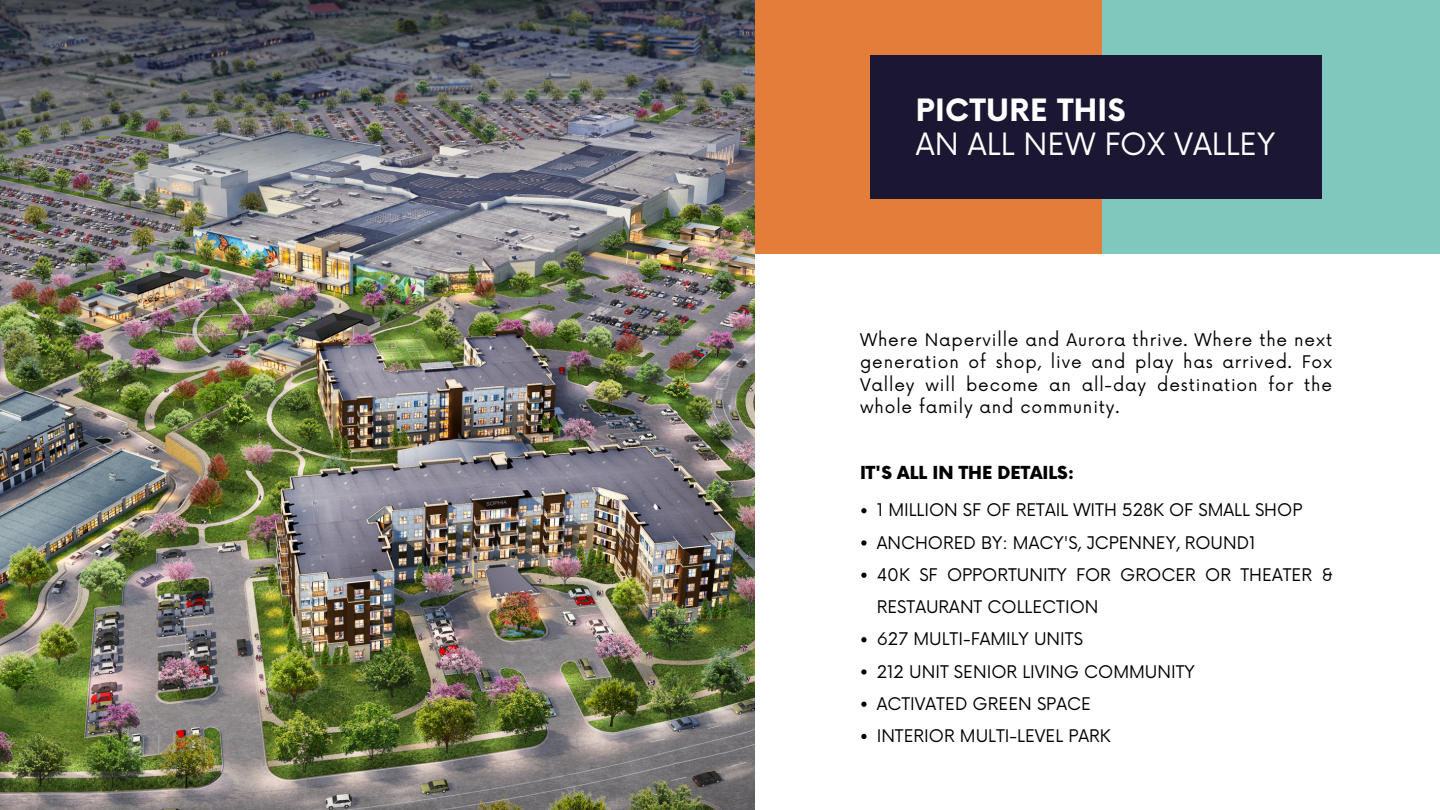
<style>
.page{position:relative;width:1440px;height:810px;background:#fff}
.page>*{position:absolute;margin:0;border:0;box-sizing:border-box;transform-origin:0 0}
.t1{font:30px "Now";color:#fff}
.t2{font:700 30px "Now";letter-spacing:.015em;color:#fff}
.t3{font:900 17.5px "Now";color:#000}
.t4{font:17px/22.5px "Now";color:#000}
</style>
<div class="page">
<div style="left:996px;top:0;width:444px;height:254px;background:#80c8bd"></div>
<div style="left:754px;top:0;width:348px;height:254px;background:#e47d3a"></div>
<img style="left:0;top:0;width:754px;height:810px">
<div style="left:871px;top:55px;width:451px;height:144px;background:#1b1632"></div>
<svg style="left:861px;top:508px;width:6px;height:5px"></svg>
<svg style="left:861px;top:540px;width:6px;height:6px"></svg>
<svg style="left:861px;top:573px;width:6px;height:5px"></svg>
<svg style="left:861px;top:637px;width:6px;height:5px"></svg>
<svg style="left:861px;top:669px;width:6px;height:6px"></svg>
<svg style="left:861px;top:702px;width:6px;height:5px"></svg>
<svg style="left:861px;top:734px;width:6px;height:5px"></svg>
<h1 class="t2" style="left:916px;top:94px;width:211px">PICTURE THIS</h1>
<h2 class="t1" style="left:916px;top:127px;width:361px">AN ALL NEW FOX VALLEY</h2>
<p class="t4" style="left:860px;top:329px;width:474px;text-align:justify">Where Naperville and Aurora thrive. Where the next generation of shop, live and play has arrived. Fox Valley will become an all-day destination for the whole family and community.</p>
<p class="t3" style="left:860px;top:463px;width:216px">IT'S ALL IN THE DETAILS:</p>
<p class="t4" style="left:877px;top:500px;width:427px">1 MILLION SF OF RETAIL WITH 528K OF SMALL SHOP</p>
<h3 class="t4" style="left:877px;top:532px;width:380px">ANCHORED BY: MACY'S, JCPENNEY, ROUND1</h3>
<p class="t4" style="left:877px;top:559px;width:458px;line-height:32.2px">40K SF OPPORTUNITY FOR GROCER OR THEATER &amp;<br>RESTAURANT COLLECTION</p>
<p class="t4" style="left:877px;top:629px;width:208px">627 MULTI-FAMILY UNITS</p>
<p class="t4" style="left:877px;top:661px;width:320px">212 UNIT SENIOR LIVING COMMUNITY</p>
<p class="t4" style="left:877px;top:693px;width:216px">ACTIVATED GREEN SPACE</p>
<p class="t4" style="left:877px;top:726px;width:236px">INTERIOR MULTI-LEVEL PARK</p>
</div>
